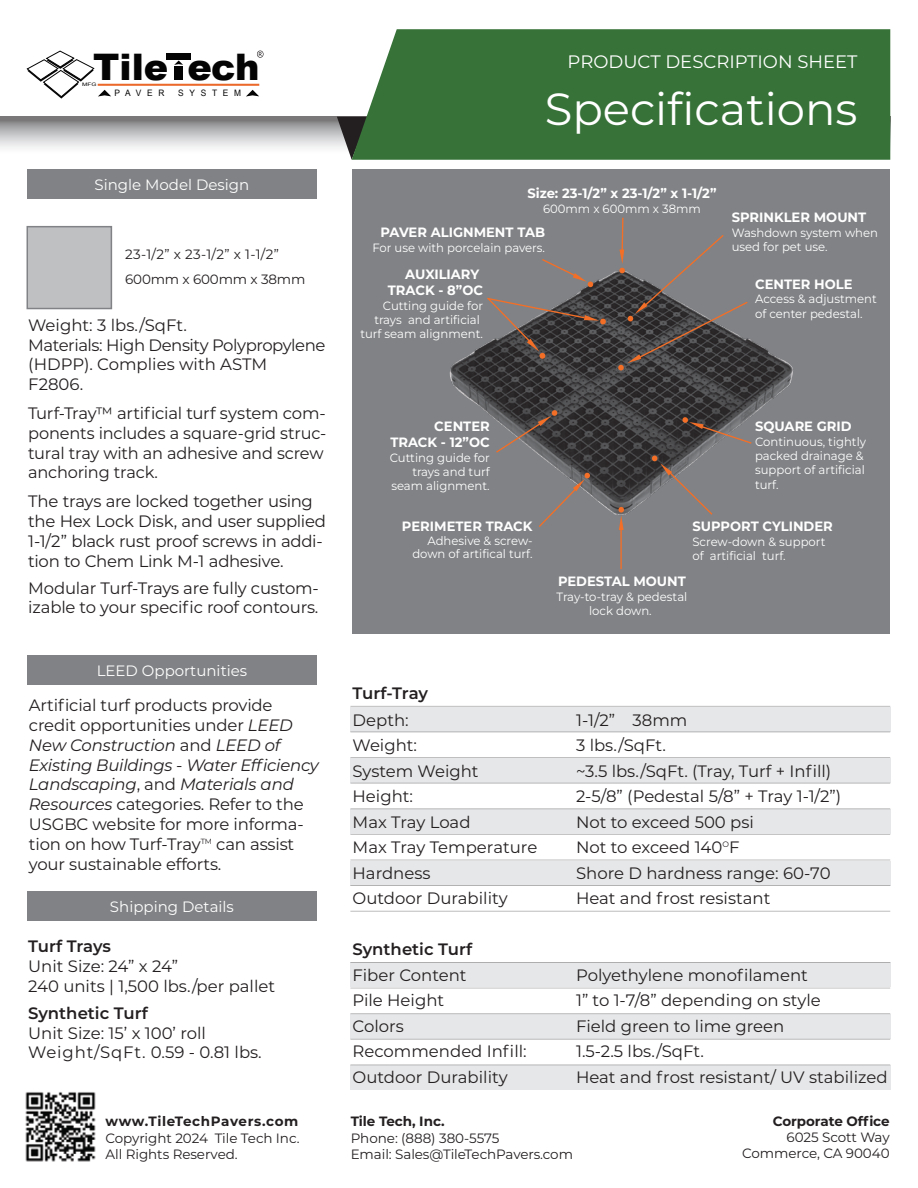
<style>
.page{position:relative;width:918px;height:1188px;background:#fff}
.page>*{position:absolute;margin:0;border:0;box-sizing:border-box;transform-origin:0 0}
.t1{font:100 45px "Montserrat";color:#fff}
.t2{font:900 36.6px "Arial";color:#040404}
.t3{font:100 18px "Montserrat";color:#fff}
.t4{font:16.5px/19.8px "Montserrat";letter-spacing:-.01em;color:#231f20}
.t5{font:600 16.5px "Montserrat";color:#231f20}
.t6{font:15px "Montserrat";color:#fff}
.t7{font:13.5px/16.2px "Montserrat";letter-spacing:-.005em;color:#231f20}
.t8{font:700 13.5px/16.2px "Montserrat";color:#fff;text-align:right}
.t9{font:700 13.5px "Montserrat";letter-spacing:-.005em;color:#231f20}
.t10{font:700 13.5px "Montserrat";letter-spacing:.045em;color:#231f20}
.t11{font:100 12px/14.4px "Montserrat";color:#fff}
.t12{font:8.85px "Arial Narrow";letter-spacing:.56em;color:#040404;scale:1.15 1}
.t13{font:4.65px "Arial Narrow";color:#040404;scale:1.66 1}
.s1{font-style:italic}
</style>
<div class="page">
<div style="left:350px;top:707px;width:541px;height:25px;background:#e6e7e8"></div>
<div style="left:350px;top:758px;width:541px;height:25px;background:#e6e7e8"></div>
<div style="left:350px;top:810px;width:541px;height:24px;background:#e6e7e8"></div>
<div style="left:350px;top:861px;width:541px;height:25px;background:#e6e7e8"></div>
<div style="left:350px;top:962px;width:541px;height:25px;background:#e6e7e8"></div>
<div style="left:350px;top:1014px;width:541px;height:25px;background:#e6e7e8"></div>
<div style="left:350px;top:1065px;width:541px;height:25px;background:#e6e7e8"></div>
<svg style="left:0;top:117px;width:337px;height:31px;background:#b9b9bb"></svg>
<svg style="left:337px;top:117px;width:15px;height:43px"></svg>
<div style="left:352px;top:29px;width:538px;height:131px;background:#377238"></div>
<svg style="left:246px;top:90px;width:13px;height:7px"></svg>
<svg style="left:26px;top:50px;width:85px;height:49px"></svg>
<svg style="left:174px;top:61px;width:9px;height:4px"></svg>
<hr style="left:98px;top:84px;width:161px;height:2px;background:#eb692a">
<div style="left:166px;top:54px;width:25px;height:6px;background:#040404"></div>
<div style="left:175px;top:66px;width:8px;height:14px;background:#040404"></div>
<svg style="left:257px;top:51px;width:7px;height:7px"></svg>
<div style="left:27px;top:170px;width:290px;height:29px;background:#808285"></div>
<div style="left:27px;top:656px;width:290px;height:29px;background:#808285"></div>
<div style="left:27px;top:892px;width:290px;height:29px;background:#808285"></div>
<img style="left:25px;top:1092px;width:71px;height:70px">
<div style="left:353px;top:169px;width:537px;height:465px;background:#808285"></div>
<img style="left:449px;top:271px;width:344px;height:260px">
<svg style="left:495px;top:410px;width:63px;height:44px"></svg>
<svg style="left:618px;top:507px;width:6px;height:23px"></svg>
<hr style="left:620px;top:526px;width:2px;height:43px;background:#f36f27">
<svg style="left:652px;top:456px;width:62px;height:60px"></svg>
<svg style="left:682px;top:417px;width:71px;height:28px"></svg>
<svg style="left:486px;top:296px;width:120px;height:63px"></svg>
<svg style="left:541px;top:259px;width:53px;height:29px"></svg>
<svg style="left:537px;top:473px;width:53px;height:55px"></svg>
<div style="left:27px;top:227px;width:84px;height:82px;background:#bfc0c2"></div>
<div style="left:27px;top:226px;width:85px;height:83px;border:2px solid #808285"></div>
<hr style="left:350px;top:732px;width:540px;height:1px;background:#231f20">
<hr style="left:350px;top:706px;width:540px;height:1px;background:#231f20">
<hr style="left:350px;top:783px;width:540px;height:1px;background:#231f20">
<hr style="left:350px;top:757px;width:540px;height:1px;background:#231f20">
<hr style="left:350px;top:834px;width:540px;height:1px;background:#231f20">
<hr style="left:350px;top:808px;width:540px;height:1px;background:#231f20">
<hr style="left:350px;top:885px;width:540px;height:1px;background:#231f20">
<hr style="left:350px;top:860px;width:540px;height:1px;background:#231f20">
<hr style="left:350px;top:911px;width:540px;height:1px;background:#231f20">
<hr style="left:350px;top:988px;width:540px;height:1px;background:#231f20">
<hr style="left:350px;top:962px;width:540px;height:1px;background:#231f20">
<hr style="left:350px;top:1013px;width:540px;height:1px;background:#231f20">
<hr style="left:350px;top:1039px;width:540px;height:1px;background:#231f20">
<hr style="left:350px;top:1065px;width:540px;height:1px;background:#231f20">
<svg style="left:618px;top:217px;width:131px;height:154px"></svg>
<h2 class="t2" style="left:93px;top:40px;width:168px">Tile ech</h2>
<p class="t3" style="left:568px;top:50px;width:291px">PRODUCT DESCRIPTION SHEET</p>
<h1 class="t1" style="left:545px;top:79px;width:314px">Specifications</h1>
<p class="t13" style="left:82px;top:81px;width:10px">MFG</p>
<p class="t12" style="left:115px;top:87px;width:45px">PAVER</p>
<p class="t12" style="left:178px;top:87px;width:56px">SYSTEM</p>
<p class="t6" style="left:95px;top:174px;width:156px">Single Model Design</p>
<p class="t7" style="left:125px;top:241px;width:182px;line-height:25.5px">23-1/2” x 23-1/2” x 1-1/2”<br>600mm x 600mm x 38mm</p>
<p class="t4" style="left:28px;top:315px;width:299px">Weight: 3 lbs./SqFt.<br>Materials: High Density Polypropylene (HDPP). Complies with ASTM<br>F2806.</p>
<p class="t4" style="left:28px;top:403px;width:300px">Turf-Tray™ artificial turf system com&shy;ponents includes a square-grid struc&shy;tural tray with an adhesive and screw anchoring track.</p>
<p class="t4" style="left:28px;top:491px;width:299px">The trays are locked together using the Hex Lock Disk, and user supplied 1-1/2” black rust proof screws in addi&shy;tion to Chem Link M-1 adhesive.</p>
<p class="t4" style="left:28px;top:577px;width:292px">Modular Turf-Trays are fully custom&shy;izable to your specific roof contours.</p>
<p class="t6" style="left:97px;top:660px;width:152px">LEED Opportunities</p>
<p class="t4" style="left:29px;top:695px;width:291px">Artificial turf products provide credit opportunities under <span class="s1">LEED<br>New Construction</span> and <span class="s1">LEED of<br>Existing Buildings - Water Efficiency<br>Landscaping</span>, and <span class="s1">Materials and<br>Resources</span> categories. Refer to the<br>USGBC website for more informa&shy;tion on how Turf-Tray<sup>TM</sup> can assist your sustainable efforts.</p>
<p class="t6" style="left:110px;top:896px;width:125px">Shipping Details</p>
<p class="t5" style="left:28px;top:935px;width:84px">Turf Trays</p>
<p class="t4" style="left:28px;top:956px;width:248px">Unit Size: 24” x 24”<br>240 units | 1,500 lbs./per pallet</p>
<p class="t5" style="left:28px;top:1001px;width:121px">Synthetic Turf</p>
<p class="t4" style="left:28px;top:1022px;width:235px">Unit Size: 15’ x 100’ roll<br>Weight/SqFt. 0.59 - 0.81 lbs.</p>
<p class="t10" style="left:106px;top:1112px;width:194px">www.TileTechPavers.com</p>
<p class="t7" style="left:106px;top:1129px;width:196px">Copyright 2024 Tile Tech Inc.<br>All Rights Reserved.</p>
<p class="t8" style="left:527px;top:185px;width:191px">Size: 23-1/2” x 23-1/2” x 1-1/2”</p>
<p class="t11" style="left:543px;top:201px;width:159px">600mm x 600mm x 38mm</p>
<p class="t8" style="left:381px;top:224px;width:166px">PAVER ALIGNMENT TAB</p>
<p class="t11" style="left:372px;top:240px;width:174px">For use with porcelain pavers.</p>
<p class="t8" style="left:388px;top:266px;width:97px">AUXILIARY<br>TRACK - 8”OC</p>
<p class="t11" style="left:360px;top:298px;width:124px;text-align:right">Cutting guide for trays and artificial turf seam alignment.</p>
<p class="t8" style="left:732px;top:209px;width:136px">SPRINKLER MOUNT</p>
<p class="t11" style="left:732px;top:225px;width:148px">Washdown system when used for pet use.</p>
<p class="t8" style="left:755px;top:275px;width:99px">CENTER HOLE</p>
<p class="t11" style="left:755px;top:291px;width:123px">Access &amp; adjustment of center pedestal.</p>
<p class="t8" style="left:390px;top:417px;width:101px">CENTER<br>TRACK - 12”OC</p>
<p class="t11" style="left:390px;top:450px;width:102px;text-align:right">Cutting guide for trays and turf seam alignment.</p>
<p class="t8" style="left:755px;top:418px;width:98px">SQUARE GRID</p>
<p class="t11" style="left:755px;top:434px;width:113px">Continuous, tightly packed drainage &amp; support of artificial turf.</p>
<p class="t8" style="left:402px;top:518px;width:132px">PERIMETER TRACK</p>
<p class="t11" style="left:412px;top:533px;width:122px;line-height:13.5px;text-align:right">Adhesive &amp; screw&shy;down of artifical turf.</p>
<p class="t8" style="left:692px;top:518px;width:142px">SUPPORT CYLINDER</p>
<p class="t11" style="left:692px;top:534px;width:135px">Screw-down &amp; support of artificial turf.</p>
<p class="t8" style="left:558px;top:573px;width:129px">PEDESTAL MOUNT</p>
<p class="t11" style="left:557px;top:589px;width:132px;text-align:center">Tray-to-tray &amp; pedestal lock down.</p>
<p class="t5" style="left:353px;top:681px;width:77px">Turf-Tray</p>
<p class="t4" style="left:353px;top:709px;width:58px">Depth:</p>
<p class="t4" style="left:576px;top:709px;width:113px">1-1/2” 38mm</p>
<p class="t4" style="left:353px;top:735px;width:66px">Weight:</p>
<p class="t4" style="left:576px;top:735px;width:91px">3 lbs./SqFt.</p>
<p class="t4" style="left:353px;top:760px;width:128px">System Weight</p>
<p class="t4" style="left:576px;top:760px;width:257px">~3.5 lbs./SqFt. (Tray, Turf + Infill)</p>
<p class="t4" style="left:353px;top:786px;width:62px">Height:</p>
<p class="t4" style="left:576px;top:786px;width:267px">2-5/8” (Pedestal 5/8” + Tray 1-1/2”)</p>
<p class="t4" style="left:353px;top:811px;width:120px">Max Tray Load</p>
<p class="t4" style="left:576px;top:811px;width:179px">Not to exceed 500 psi</p>
<p class="t4" style="left:353px;top:837px;width:186px">Max Tray Temperature</p>
<p class="t4" style="left:576px;top:837px;width:165px">Not to exceed 140<sup>O</sup>F</p>
<p class="t4" style="left:353px;top:862px;width:80px">Hardness</p>
<p class="t4" style="left:576px;top:862px;width:256px">Shore D hardness range: 60-70</p>
<p class="t4" style="left:353px;top:888px;width:157px">Outdoor Durability</p>
<p class="t4" style="left:576px;top:888px;width:196px">Heat and frost resistant</p>
<p class="t5" style="left:353px;top:938px;width:121px">Synthetic Turf</p>
<p class="t4" style="left:353px;top:964px;width:116px">Fiber Content</p>
<p class="t4" style="left:576px;top:964px;width:233px">Polyethylene monofilament</p>
<p class="t4" style="left:353px;top:990px;width:93px">Pile Height</p>
<p class="t4" style="left:576px;top:990px;width:246px">1” to 1-7/8” depending on style</p>
<p class="t4" style="left:353px;top:1015px;width:53px">Colors</p>
<p class="t4" style="left:576px;top:1015px;width:210px">Field green to lime green</p>
<p class="t4" style="left:353px;top:1041px;width:176px">Recommended Infill:</p>
<p class="t4" style="left:576px;top:1041px;width:129px">1.5-2.5 lbs./SqFt.</p>
<p class="t4" style="left:353px;top:1066px;width:157px">Outdoor Durability</p>
<p class="t4" style="left:576px;top:1066px;width:313px">Heat and frost resistant/ UV stabilized</p>
<p class="t9" style="left:351px;top:1112px;width:96px">Tile Tech, Inc.</p>
<p class="t7" style="left:351px;top:1129px;width:224px">Phone: (888) 380-5575<br>Email: Sales@TileTechPavers.com</p>
<p class="t9" style="left:773px;top:1111px;width:118px">Corporate Office</p>
<p class="t7" style="left:742px;top:1129px;width:149px;text-align:right">6025 Scott Way<br>Commerce, CA 90040</p>
</div>
